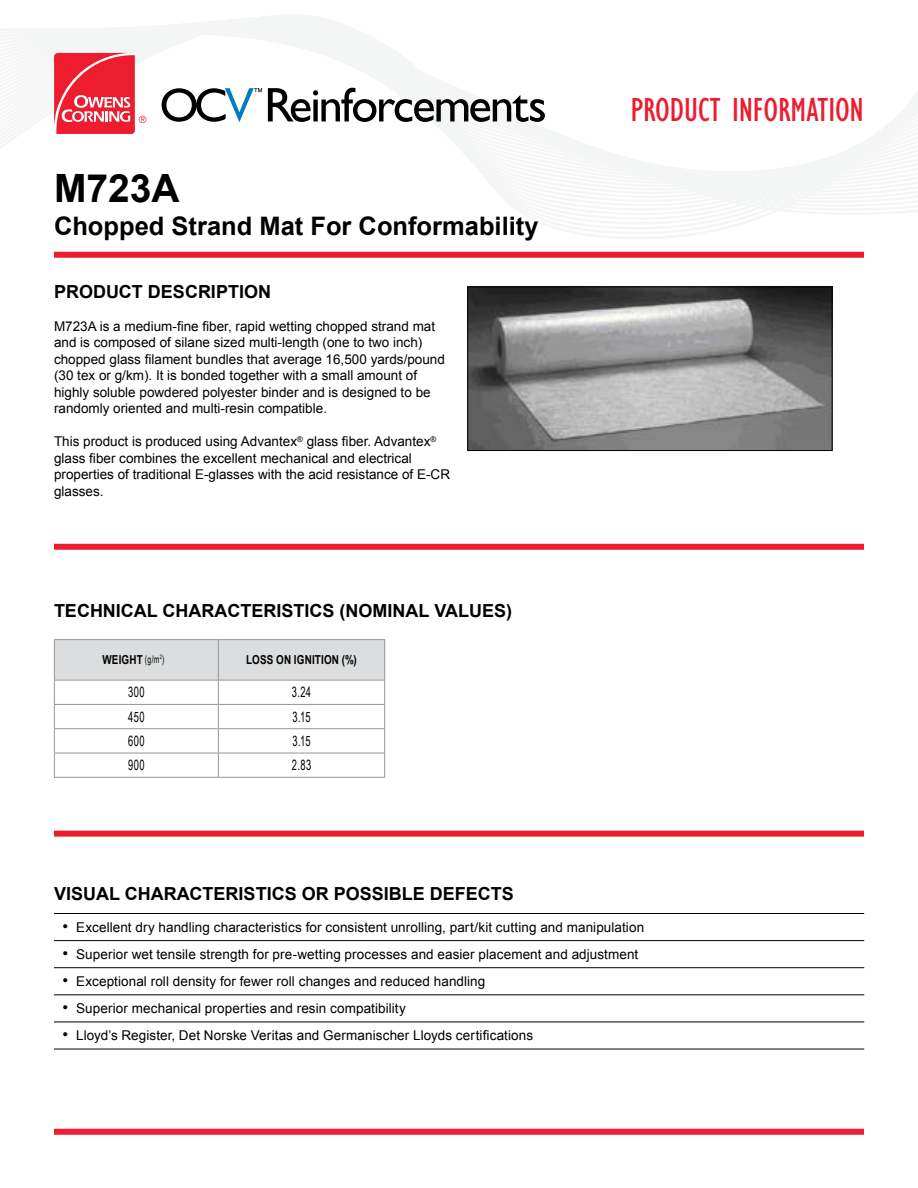
<style>
.page{position:relative;width:918px;height:1188px;background:#fff}
.page>*{position:absolute;margin:0;border:0;box-sizing:border-box;transform-origin:0 0}
.t1{font:700 39px "Arial";color:#000}
.t2{font:condensed 34.5px "Gill Sans Std";letter-spacing:-.005em;color:#ed1c2e}
.t3{font:700 25.5px "Arial";color:#000}
.t4{font:700 18px "Arial";color:#000}
.t5{font:14.25px "Arial Narrow";letter-spacing:.04em;color:#000;scale:.8 1}
.t6{font:13.5px/16.5px "Arial";color:#000}
.t7{font:700 12.3px "Arial";letter-spacing:.015em;color:#000;scale:.8 1}
.t8{font:10.5px "Arial Narrow";color:#000;scale:.8 1}
.s1{font-family:"Gill Sans Std";font-stretch:condensed;font-size:16.5px}
</style>
<div class="page">
<svg style="left:0;top:15px;width:918px;height:224px"></svg>
<svg style="left:54px;top:53px;width:92px;height:81px"></svg>
<svg style="left:268px;top:87px;width:277px;height:35px"></svg>
<svg style="left:162px;top:88px;width:100px;height:34px"></svg>
<div style="left:54px;top:252px;width:810px;height:6px;background:#ed1c2e"></div>
<div style="left:54px;top:1129px;width:810px;height:6px;background:#ed1c2e"></div>
<div style="left:54px;top:544px;width:810px;height:6px;background:#ed1c2e"></div>
<img style="left:469px;top:288px;width:361px;height:161px">
<div style="left:467px;top:286px;width:365px;height:165px;border:1px solid #000"></div>
<div style="left:54px;top:831px;width:810px;height:6px;background:#ed1c2e"></div>
<hr style="left:54px;top:913px;width:810px;height:1px;background:#000">
<hr style="left:54px;top:940px;width:810px;height:1px;background:#000">
<hr style="left:54px;top:967px;width:810px;height:1px;background:#000">
<hr style="left:54px;top:994px;width:810px;height:1px;background:#000">
<hr style="left:54px;top:1022px;width:810px;height:1px;background:#000">
<hr style="left:54px;top:1049px;width:810px;height:1px;background:#000">
<hr style="left:54px;top:639px;width:164px;height:1px;background:#939598">
<hr style="left:218px;top:639px;width:167px;height:1px;background:#939598">
<svg style="left:54px;top:640px;width:331px;height:137px"></svg>
<hr style="left:54px;top:777px;width:164px;height:1px;background:#939598">
<hr style="left:218px;top:777px;width:167px;height:1px;background:#939598">
<h1 class="t1" style="left:54px;top:163px;width:127px">M723A</h1>
<h3 class="t3" style="left:54px;top:210px;width:486px">CHOPPED STRAND MAT FOR CONFORMABILITY</h3>
<h3 class="t4" style="left:54px;top:280px;width:219px">PRODUCT DESCRIPTION</h3>
<p class="t6" style="left:54px;top:318px;width:392px">M723A is a medium-fine fiber, rapid wetting chopped strand mat and is composed of silane sized multi-length (one to two inch) chopped glass filament bundles that average 16,500 yards/pound (30 tex or g/km). It is bonded together with a small amount of highly soluble powdered polyester binder and is designed to be randomly oriented and multi-resin compatible.</p>
<p class="t6" style="left:54px;top:433px;width:398px">This product is produced using Advantex<sup>®</sup> glass fiber. Advantex<sup>® </sup>glass fiber combines the excellent mechanical and electrical properties of traditional E-glasses with the acid resistance of E-CR glasses.</p>
<h3 class="t4" style="left:54px;top:599px;width:198px">TECHNI CAL CHARACTERI</h3>
<h3 class="t4" style="left:282px;top:599px;width:166px">STICS (NOMINAL VAL</h3>
<h3 class="t4" style="left:469px;top:599px;width:45px">UES)</h3>
<p class="t7" style="left:102px;top:652px;width:52px">WEIGHT</p>
<p class="t7" style="left:246px;top:652px;width:140px">LOSS ON IGNITION (%)</p>
<p class="t5" style="left:128px;top:682px;width:22px">300</p>
<p class="t5" style="left:292px;top:682px;width:26px">3.24</p>
<p class="t5" style="left:128px;top:706px;width:22px">450</p>
<p class="t5" style="left:293px;top:706px;width:24px">3.15</p>
<p class="t5" style="left:128px;top:731px;width:22px">600</p>
<p class="t5" style="left:293px;top:731px;width:24px">3.15</p>
<p class="t5" style="left:128px;top:755px;width:22px">900</p>
<p class="t5" style="left:292px;top:755px;width:26px">2.83</p>
<p class="t8" style="left:145px;top:651px;width:26px">(g/m<sup>2</sup>)</p>
<h2 class="t2" style="left:630px;top:91px;width:235px">PRODUCT INFORMATION</h2>
<h3 class="t4" style="left:54px;top:881px;width:160px">VISUAL CHARACTERI</h3>
<h3 class="t4" style="left:244px;top:881px;width:272px">STICS OR POSSIBLE DEFECTS</h3>
<p class="t6" style="left:63px;top:919px;width:583px"><span class="s1">•</span> Excellent dry handling characteristics for consistent unrolling, part/kit cutting and manipulation</p>
<p class="t6" style="left:63px;top:946px;width:577px"><span class="s1">•</span> Superior wet tensile strength for pre-wetting processes and easier placement and adjustment</p>
<p class="t6" style="left:63px;top:973px;width:424px"><span class="s1">•</span> Exceptional roll density for fewer roll changes and reduced handling</p>
<p class="t6" style="left:63px;top:1000px;width:345px"><span class="s1">•</span> Superior mechanical properties and resin compatibility</p>
<p class="t6" style="left:63px;top:1028px;width:472px"><span class="s1">•</span> Lloyd’s Register, Det Norske Veritas and Germanischer Lloyds certifications</p>
</div>
